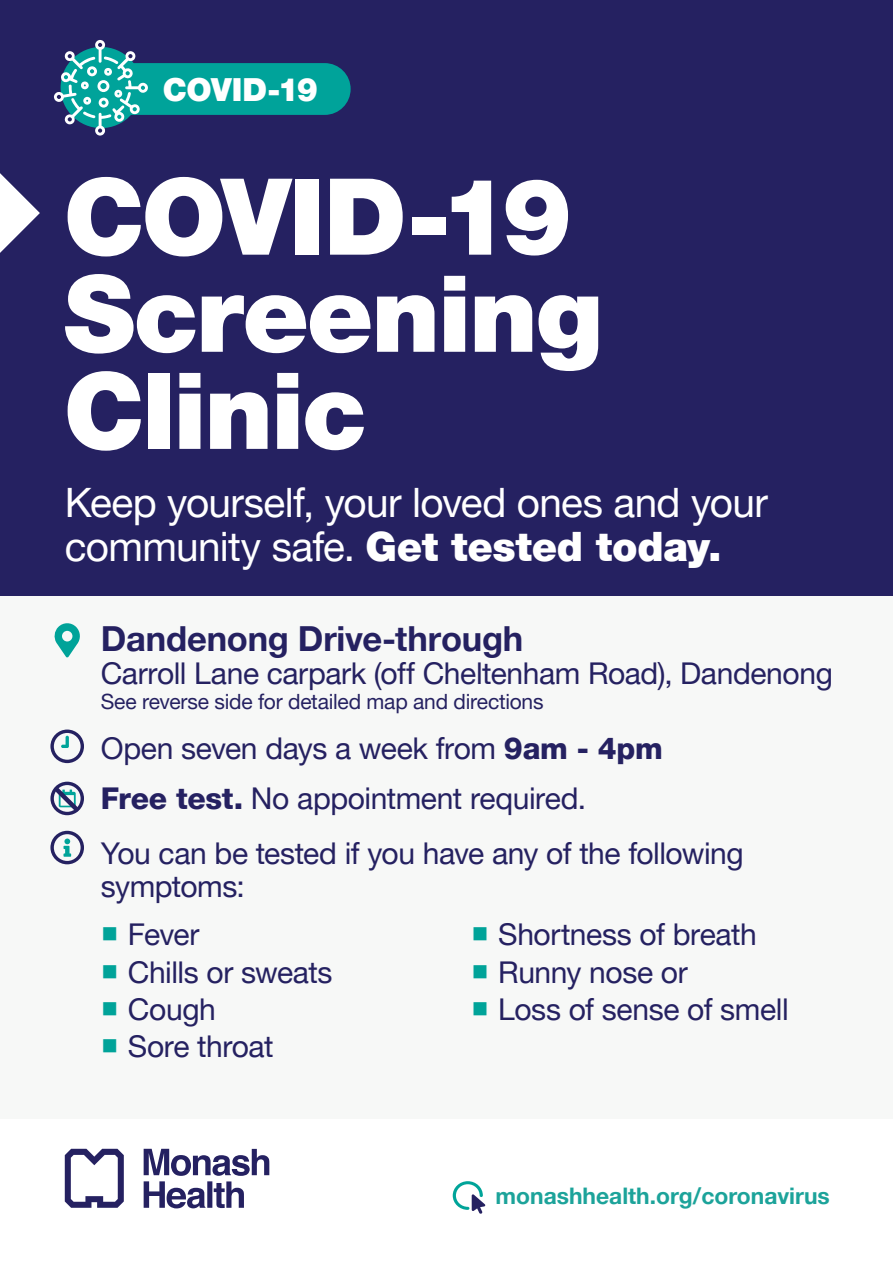
<style>
.page{position:relative;width:893px;height:1263px;background:#fff}
.page>*{position:absolute;margin:0;border:0;box-sizing:border-box;transform-origin:0 0}
.t1{font:900 106.35px/97.1px "Helvetica Neue LT Pro";letter-spacing:-.02em;color:#fff}
.t2{font:40.5px/43.5px "Helvetica Neue LT Pro";letter-spacing:-.015em;color:#fff}
.t3{font:700 34.5px "Helvetica Neue LT Pro";letter-spacing:-.005em;color:#252161}
.t4{font:900 31.8px "Helvetica Neue LT Pro";letter-spacing:-.015em;color:#fff}
.t5{font:30px/33px "Helvetica Neue LT Pro";letter-spacing:-.015em;color:#252161}
.t6{font:700 22.8px "Helvetica Neue LT Pro";color:#1ca39a}
.t7{font:21px "Helvetica Neue LT Pro";letter-spacing:-.01em;color:#252161}
.s1{font-weight:900}
.s2{font-weight:800}
.s3{font-family:"Arial Unicode MS";color:#00a399}
</style>
<div class="page">
<div style="left:0;top:596px;width:893px;height:522px;background:#f7f8f7"></div>
<div style="left:0;top:0;width:893px;height:596px;background:#252161"></div>
<svg style="left:54px;top:40px;width:297px;height:96px"></svg>
<svg style="left:0;top:173px;width:40px;height:80px"></svg>
<svg style="left:54px;top:623px;width:26px;height:35px"></svg>
<svg style="left:50px;top:729px;width:34px;height:34px"></svg>
<svg style="left:50px;top:831px;width:34px;height:33px"></svg>
<svg style="left:50px;top:782px;width:34px;height:34px"></svg>
<svg style="left:453px;top:1181px;width:32px;height:33px"></svg>
<svg style="left:65px;top:1149px;width:204px;height:59px"></svg>
<p class="t4" style="left:163px;top:70px;width:157px">COVID-19</p>
<p class="t1" style="left:64px;top:168px;width:541px">COVID-19<br>Screening<br>Clinic</p>
<p class="t2" style="left:65px;top:480px;width:705px">Keep yourself, your loved ones and your community safe. <span class="s1">Get tested today.</span></p>
<p class="t3" style="left:101px;top:617px;width:424px">Dandenong Drive-through</p>
<p class="t5" style="left:101px;top:656px;width:733px">Carroll Lane carpark (off Cheltenham Road), Dandenong</p>
<p class="t7" style="left:101px;top:689px;width:444px">See reverse side for detailed map and directions</p>
<p class="t5" style="left:101px;top:731px;width:564px">Open seven days a week from <span class="s2">9am - 4pm</span></p>
<p class="t5" style="left:101px;top:781px;width:487px"><span class="s2">Free test.</span> No appointment required.</p>
<p class="t5" style="left:101px;top:836px;width:644px">You can be tested if you have any of the following symptoms:</p>
<p class="t5" style="left:101px;top:917px;width:100px"><span class="s3">■</span> Fever</p>
<p class="t5" style="left:101px;top:955px;width:233px"><span class="s3">■</span> Chills or sweats</p>
<p class="t5" style="left:101px;top:992px;width:116px"><span class="s3">■</span> Cough</p>
<p class="t5" style="left:101px;top:1029px;width:174px"><span class="s3">■</span> Sore throat</p>
<p class="t5" style="left:471px;top:917px;width:287px"><span class="s3">■</span> Shortness of breath</p>
<p class="t5" style="left:471px;top:955px;width:218px"><span class="s3">■</span> Runny nose or</p>
<p class="t5" style="left:471px;top:992px;width:319px"><span class="s3">■</span> Loss of sense of smell</p>
<p class="t6" style="left:496px;top:1182px;width:336px">monashhealth.org/coronavirus</p>
</div>
